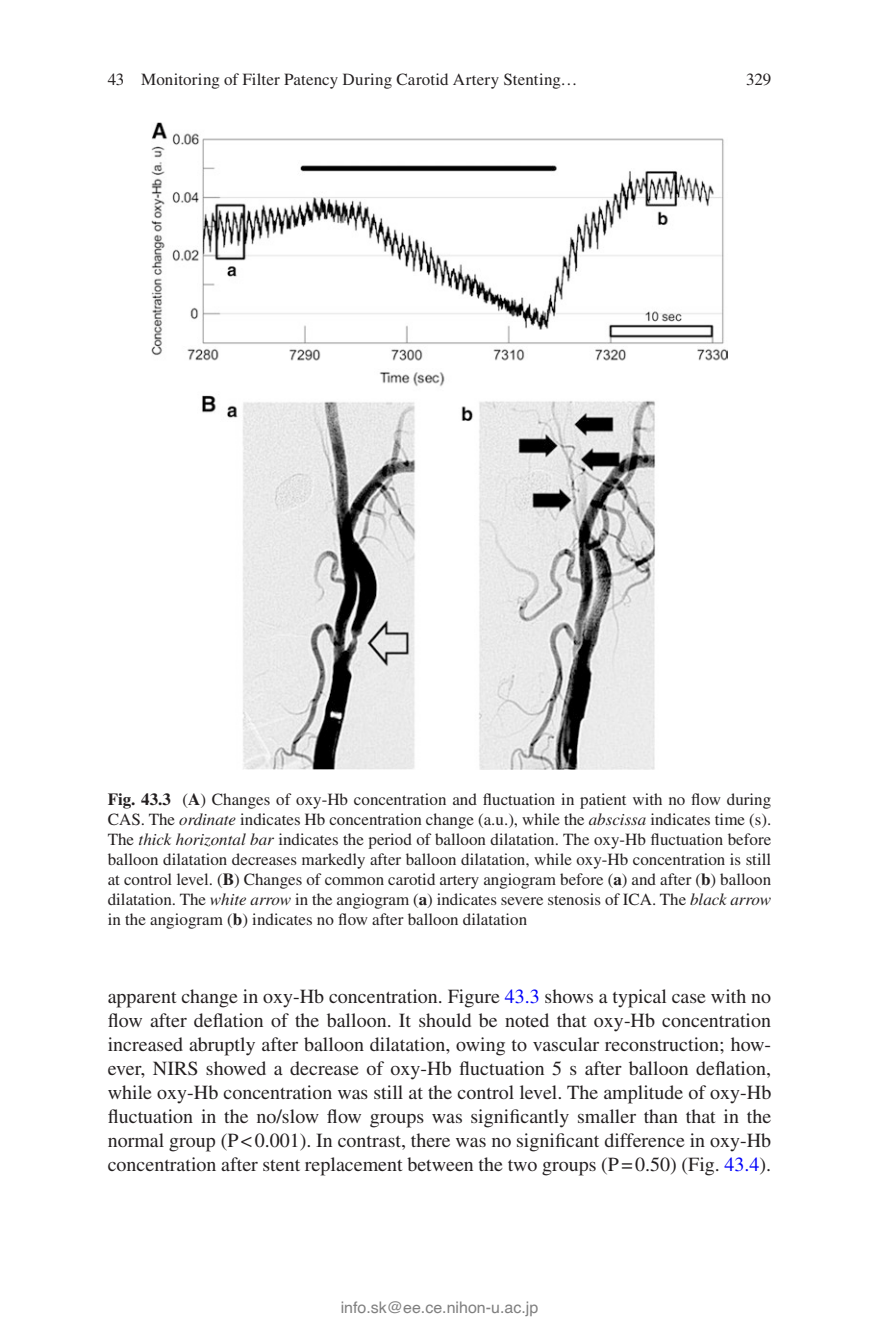
<style>
.page{position:relative;width:879px;height:1333px;background:#fff}
.page>*{position:absolute;margin:0;border:0;box-sizing:border-box;transform-origin:0 0}
.t1{font:20px/24px "Lbrkhj Tjprdn Times";color:#231f20;text-align:justify}
.t2{font:17px/20px "Lbrkhj Tjprdn Times";color:#231f20;text-align:justify}
.t3{font:17px "Ctvhyx Hshtkw Times";letter-spacing:.005em;color:#231f20}
.t4{font:16px "Helvetica";color:#808080}
.s1{font-family:"Hmsfdy Gydtrg Times";font-weight:700}
.s2{font-family:"Bkjlxv Fhwwpp Times";font-style:italic}
.s3{color:#0000fa}
</style>
<div class="page">
<img style="left:151px;top:122px;width:576px;height:647px">
<p class="t3" style="left:108px;top:70px;width:471px">43 Monitoring of Filter Patency During Carotid Artery Stenting…</p>
<p class="t2" style="left:746px;top:69px;width:27px">329</p>
<p class="t2" style="left:108px;top:788px;width:665px"><span class="s1">Fig. 43.3</span> (<span class="s1">A</span>) Changes of oxy-Hb concentration and fluctuation in patient with no flow during CAS. The <span class="s2">ordinate</span> indicates Hb concentration change (a.u.), while the <span class="s2">abscissa</span> indicates time (s).<br>The <span class="s2">thick horizontal bar</span> indicates the period of balloon dilatation. The oxy-Hb fluctuation before balloon dilatation decreases markedly after balloon dilatation, while oxy-Hb concentration is still at control level. (<span class="s1">B</span>) Changes of common carotid artery angiogram before (<span class="s1">a</span>) and after (<span class="s1">b</span>) balloon dilatation. The <span class="s2">white arrow</span> in the angiogram (<span class="s1">a</span>) indicates severe stenosis of ICA. The <span class="s2">black arrow </span>in the angiogram (<span class="s1">b</span>) indicates no flow after balloon dilatation</p>
<p class="t1" style="left:108px;top:983px;width:665px">apparent change in oxy-Hb concentration. Figure <span class="s3">43.3</span> shows a typical case with no flow after deflation of the balloon. It should be noted that oxy-Hb concentration increased abruptly after balloon dilatation, owing to vascular reconstruction; how&shy;ever, NIRS showed a decrease of oxy-Hb fluctuation 5 s after balloon deflation, while oxy-Hb concentration was still at the control level. The amplitude of oxy-Hb fluctuation in the no/slow flow groups was significantly smaller than that in the normal group (P&lt;0.001). In contrast, there was no significant difference in oxy-Hb concentration after stent replacement between the two groups (P=0.50) (Fig. <span class="s3">43.4</span>).</p>
<p class="t4" style="left:341px;top:1297px;width:199px">info.sk@ee.ce.nihon-u.ac.jp</p>
</div>
